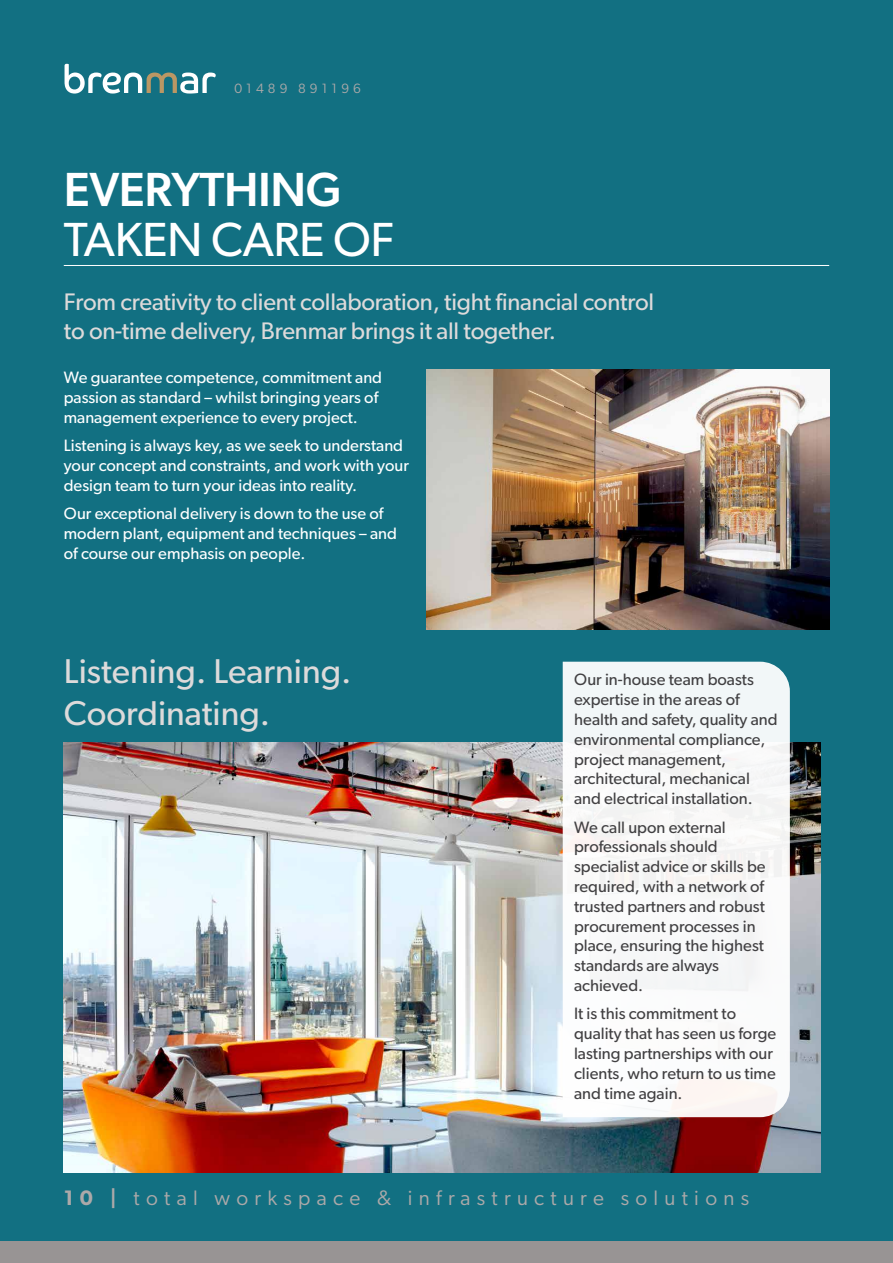
<style>
.page{position:relative;width:893px;height:1263px;background:#fff}
.page>*{position:absolute;margin:0;border:0;box-sizing:border-box;transform-origin:0 0}
.t1{font:48px "Gibson";letter-spacing:-.01em;color:#fff}
.t2{font:500 48px "Gibson";letter-spacing:-.01em;color:#fff}
.t3{font:34.5px/41.4px "Gibson";color:#dddada}
.t4{font:24px/28.8px "Gibson";letter-spacing:-.01em;color:#dddada}
.t5{font:21px "Gibson";letter-spacing:.3em;color:#aca9a9}
.t6{font:16.5px/19.8px "Gibson";color:#414042}
.t7{font:16.5px/19.8px "Gibson";color:#fff}
.t8{font:13.5px "Gibson";letter-spacing:.3em;color:#aca9a9}
.s1{font-weight:600}
</style>
<div class="page">
<div style="left:0;top:0;width:893px;height:1242px;background:#127082"></div>
<div style="left:0;top:1242px;width:893px;height:21px;background:#989494"></div>
<svg style="left:65px;top:64px;width:151px;height:30px"></svg>
<img style="left:64px;top:743px;width:757px;height:429px">
<hr style="left:64px;top:265px;width:765px;height:1px;background:#fff">
<div style="left:563px;top:662px;width:227px;height:455px;background:#f9f8f8"></div>
<img style="left:426px;top:370px;width:403px;height:259px">
<p class="t8" style="left:234px;top:81px;width:128px">01489 891196</p>
<h1 class="t2" style="left:64px;top:161px;width:279px">EVERYTHING</h1>
<h1 class="t1" style="left:64px;top:210px;width:332px">TAKEN CARE OF</h1>
<h3 class="t4" style="left:64px;top:287px;width:592px">From creativity to client collaboration, tight financial control to on-time delivery, Brenmar brings it all together.</h3>
<p class="t7" style="left:64px;top:367px;width:320px">We guarantee competence, commitment and passion as standard – whilst bringing years of management experience to every project.</p>
<p class="t7" style="left:64px;top:435px;width:347px">Listening is always key, as we seek to understand your concept and constraints, and work with your design team to turn your ideas into reality.</p>
<p class="t7" style="left:64px;top:503px;width:335px">Our exceptional delivery is down to the use of modern plant, equipment and techniques – and of course our emphasis on people.</p>
<h2 class="t3" style="left:64px;top:650px;width:289px">Listening. Learning.<br>Coordinating.</h2>
<p class="t6" style="left:574px;top:670px;width:205px">Our in-house team boasts expertise in the areas of health and safety, quality and environmental compliance, project management, architectural, mechanical and electrical installation.</p>
<p class="t6" style="left:574px;top:817px;width:193px">We call upon external professionals should specialist advice or skills be required, with a network of trusted partners and robust procurement processes in place, ensuring the highest standards are always achieved.</p>
<p class="t6" style="left:574px;top:1003px;width:204px">It is this commitment to quality that has seen us forge lasting partnerships with our clients, who return to us time and time again.</p>
<p class="t5" style="left:64px;top:1185px;width:687px"><span class="s1">10 |</span> total workspace &amp; infrastructure solutions</p>
</div>
